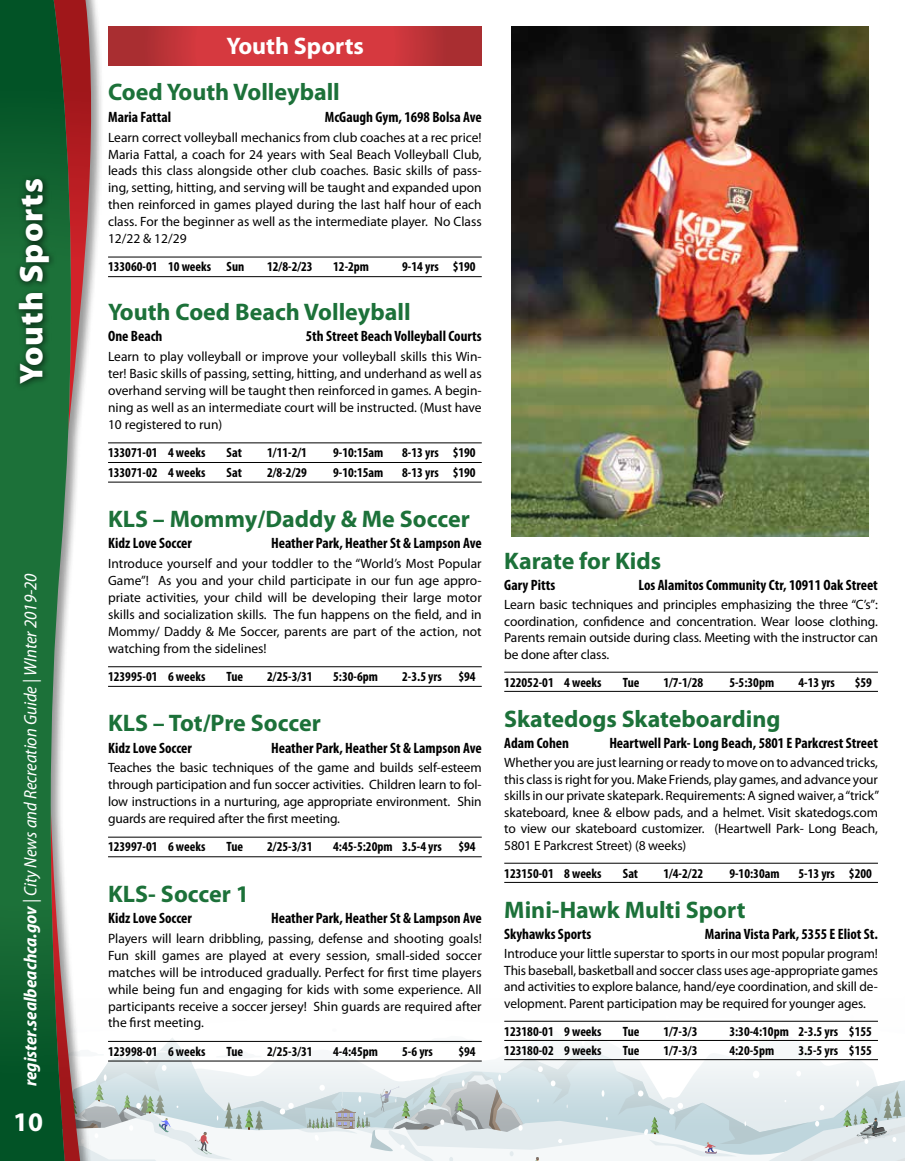
<style>
.page{position:relative;width:905px;height:1161px;background:#fff}
.page>*{position:absolute;margin:0;border:0;box-sizing:border-box;transform-origin:0 0}
.t1{font:900 33px "Myriad Pro";letter-spacing:.03em;color:#fff}
.t2{font:700 27px "Myriad Pro";color:#fff}
.t3{font:700 24px "Myriad Pro";color:#1c7139}
.t4{font:700 24px "Myriad Pro";color:#fff}
.t5{font:italic semi-condensed 18px "Myriad Pro";color:#fff}
.t6{font:700 condensed 15px "Myriad Pro";color:#000}
.t7{font:13.5px/17px "Myriad Pro";letter-spacing:-.01em;color:#000;text-align:justify}
.t8{font:700 condensed 13.5px "Myriad Pro";color:#000}
.s1{font-weight:700}
</style>
<div class="page">
<svg style="left:105px;top:1140px;width:799px;height:21px"></svg>
<svg style="left:105px;top:1020px;width:799px;height:120px"></svg>
<svg style="left:74px;top:0;width:28px;height:1161px"></svg>
<svg style="left:0;top:0;width:74px;height:1161px;background:#397147"></svg>
<img style="left:512px;top:27px;width:356px;height:509px">
<div style="left:13px;top:174px;width:44px;height:217px;background:#000;opacity:.75"></div>
<hr style="left:108px;top:257px;width:374px;height:1px;background:#000">
<hr style="left:108px;top:276px;width:374px;height:1px;background:#000">
<hr style="left:108px;top:443px;width:374px;height:1px;background:#000">
<hr style="left:108px;top:462px;width:374px;height:1px;background:#000">
<hr style="left:108px;top:482px;width:374px;height:1px;background:#000">
<hr style="left:108px;top:666px;width:374px;height:1px;background:#000">
<hr style="left:108px;top:686px;width:374px;height:1px;background:#000">
<hr style="left:108px;top:837px;width:374px;height:1px;background:#000">
<hr style="left:108px;top:856px;width:374px;height:1px;background:#000">
<hr style="left:108px;top:1041px;width:374px;height:1px;background:#000">
<hr style="left:108px;top:1061px;width:374px;height:1px;background:#000">
<svg style="left:108px;top:27px;width:374px;height:39px;background:#c6353a"></svg>
<hr style="left:504px;top:672px;width:374px;height:1px;background:#000">
<hr style="left:504px;top:691px;width:374px;height:1px;background:#000">
<hr style="left:504px;top:863px;width:374px;height:1px;background:#000">
<hr style="left:504px;top:882px;width:374px;height:1px;background:#000">
<hr style="left:504px;top:1021px;width:374px;height:1px;background:#000">
<hr style="left:504px;top:1040px;width:374px;height:1px;background:#000">
<hr style="left:504px;top:1059px;width:374px;height:1px;background:#000">
<h1 class="t1" style="left:13px;top:384px;width:207px;rotate:-90deg">Youth Sports</h1>
<h3 class="t5" style="left:21px;top:1086px;width:515px;rotate:-90deg"><span class="s1">register.sealbeachca.gov</span> | City News and Recreation Guide | WInter 2019-20</h3>
<h2 class="t2" style="left:13px;top:1105px;width:31px">10</h2>
<h3 class="t4" style="left:226px;top:30px;width:139px">Youth Sports</h3>
<h3 class="t3" style="left:108px;top:77px;width:233px">Coed Youth Volleyball</h3>
<p class="t6" style="left:108px;top:107px;width:65px">Maria Fattal</p>
<p class="t6" style="left:325px;top:107px;width:158px">McGaugh Gym, 1698 Bolsa Ave</p>
<p class="t7" style="left:108px;top:128px;width:375px">Learn correct volleyball mechanics from club coaches at a rec price!<br>Maria Fattal, a coach for 24 years with Seal Beach Volleyball Club, leads this class alongside other club coaches. Basic skills of pass&shy;ing, setting, hitting, and serving will be taught and expanded upon then reinforced in games played during the last half hour of each class. For the beginner as well as the intermediate player. No Class 12/22 &amp; 12/29</p>
<p class="t8" style="left:108px;top:258px;width:138px">133060-01 10 weeks Sun</p>
<p class="t8" style="left:267px;top:258px;width:47px">12/8-2/23</p>
<p class="t8" style="left:333px;top:258px;width:37px">12-2pm</p>
<p class="t8" style="left:402px;top:258px;width:75px">9-14 yrs $190</p>
<h3 class="t3" style="left:108px;top:296px;width:304px">Youth Coed Beach Volleyball</h3>
<p class="t6" style="left:108px;top:327px;width:56px">One Beach</p>
<p class="t6" style="left:306px;top:327px;width:177px">5th Street Beach Volleyball Courts</p>
<p class="t7" style="left:108px;top:348px;width:375px">Learn to play volleyball or improve your volleyball skills this Win&shy;ter! Basic skills of passing, setting, hitting, and underhand as well as overhand serving will be taught then reinforced in games. A begin&shy;ning as well as an intermediate court will be instructed. (Must have 10 registered to run)</p>
<p class="t8" style="left:108px;top:444px;width:99px">133071-01 4 weeks</p>
<p class="t8" style="left:226px;top:444px;width:17px">Sat</p>
<p class="t8" style="left:267px;top:444px;width:41px">1/11-2/1</p>
<p class="t8" style="left:333px;top:444px;width:52px">9-10:15am</p>
<p class="t8" style="left:402px;top:444px;width:75px">8-13 yrs $190</p>
<p class="t8" style="left:108px;top:464px;width:99px">133071-02 4 weeks</p>
<p class="t8" style="left:226px;top:464px;width:17px">Sat</p>
<p class="t8" style="left:267px;top:464px;width:41px">2/8-2/29</p>
<p class="t8" style="left:333px;top:464px;width:52px">9-10:15am</p>
<p class="t8" style="left:402px;top:464px;width:75px">8-13 yrs $190</p>
<h3 class="t3" style="left:108px;top:503px;width:363px">KLS – Mommy/Daddy &amp; Me Soccer</h3>
<p class="t6" style="left:108px;top:534px;width:85px">Kidz Love Soccer</p>
<p class="t6" style="left:271px;top:534px;width:212px">Heather Park, Heather St &amp; Lampson Ave</p>
<p class="t7" style="left:108px;top:555px;width:375px">Introduce yourself and your toddler to the “World’s Most Popular Game”! As you and your child participate in our fun age appro&shy;priate activities, your child will be developing their large motor skills and socialization skills. The fun happens on the field, and in Mommy/ Daddy &amp; Me Soccer, parents are part of the action, not watching from the sidelines!</p>
<p class="t8" style="left:108px;top:668px;width:99px">123995-01 6 weeks</p>
<p class="t8" style="left:226px;top:668px;width:18px">Tue</p>
<p class="t8" style="left:267px;top:668px;width:47px">2/25-3/31</p>
<p class="t8" style="left:333px;top:668px;width:46px">5:30-6pm</p>
<p class="t8" style="left:402px;top:668px;width:75px">2-3.5 yrs $94</p>
<h3 class="t3" style="left:108px;top:707px;width:214px">KLS – Tot/Pre Soccer</h3>
<p class="t6" style="left:108px;top:738px;width:85px">Kidz Love Soccer</p>
<p class="t6" style="left:271px;top:738px;width:212px">Heather Park, Heather St &amp; Lampson Ave</p>
<p class="t7" style="left:108px;top:759px;width:375px">Teaches the basic techniques of the game and builds self-esteem through participation and fun soccer activities. Children learn to fol&shy;low instructions in a nurturing, age appropriate environment. Shin guards are required after the first meeting.</p>
<p class="t8" style="left:108px;top:839px;width:99px">123997-01 6 weeks</p>
<p class="t8" style="left:226px;top:839px;width:18px">Tue</p>
<p class="t8" style="left:267px;top:839px;width:47px">2/25-3/31</p>
<p class="t8" style="left:333px;top:839px;width:144px">4:45-5:20pm 3.5-4 yrs $94</p>
<h3 class="t3" style="left:108px;top:878px;width:142px">KLS- Soccer 1</h3>
<p class="t6" style="left:108px;top:909px;width:85px">Kidz Love Soccer</p>
<p class="t6" style="left:271px;top:909px;width:212px">Heather Park, Heather St &amp; Lampson Ave</p>
<p class="t7" style="left:108px;top:930px;width:375px">Players will learn dribbling, passing, defense and shooting goals!<br>Fun skill games are played at every session, small-sided soccer matches will be introduced gradually. Perfect for first time players while being fun and engaging for kids with some experience. All participants receive a soccer jersey! Shin guards are required after the first meeting.</p>
<p class="t8" style="left:108px;top:1043px;width:99px">123998-01 6 weeks</p>
<p class="t8" style="left:226px;top:1043px;width:18px">Tue</p>
<p class="t8" style="left:267px;top:1043px;width:47px">2/25-3/31</p>
<p class="t8" style="left:333px;top:1043px;width:46px">4-4:45pm</p>
<p class="t8" style="left:402px;top:1043px;width:32px">5-6 yrs</p>
<p class="t8" style="left:458px;top:1043px;width:19px">$94</p>
<h3 class="t3" style="left:504px;top:545px;width:158px">Karate for Kids</h3>
<p class="t6" style="left:504px;top:575px;width:52px">Gary Pitts</p>
<p class="t6" style="left:638px;top:575px;width:241px">Los Alamitos Community Ctr, 10911 Oak Street</p>
<p class="t7" style="left:504px;top:596px;width:375px;line-height:16.5px">Learn basic techniques and principles emphasizing the three “C’s”: coordination, confidence and concentration. Wear loose clothing.<br>Parents remain outside during class. Meeting with the instructor can be done after class.</p>
<p class="t8" style="left:504px;top:674px;width:99px">122052-01 4 weeks</p>
<p class="t8" style="left:622px;top:674px;width:18px">Tue</p>
<p class="t8" style="left:663px;top:674px;width:41px">1/7-1/28</p>
<p class="t8" style="left:729px;top:674px;width:46px">5-5:30pm</p>
<p class="t8" style="left:798px;top:674px;width:38px">4-13 yrs</p>
<p class="t8" style="left:854px;top:674px;width:19px">$59</p>
<h3 class="t3" style="left:504px;top:703px;width:278px">Skatedogs Skateboarding</h3>
<p class="t6" style="left:504px;top:733px;width:66px">Adam Cohen</p>
<p class="t6" style="left:609px;top:733px;width:270px">Heartwell Park- Long Beach, 5801 E Parkcrest Street</p>
<p class="t7" style="left:504px;top:754px;width:376px;line-height:16.5px">Whether you are just learning or ready to move on to advanced tricks, this class is right for you. Make Friends, play games, and advance your skills in our private skatepark. Requirements: A signed waiver, a “trick” skateboard, knee &amp; elbow pads, and a helmet. Visit skatedogs.com to view our skateboard customizer. (Heartwell Park- Long Beach, 5801 E Parkcrest Street) (8 weeks)</p>
<p class="t8" style="left:504px;top:865px;width:99px">123150-01 8 weeks</p>
<p class="t8" style="left:622px;top:865px;width:17px">Sat</p>
<p class="t8" style="left:663px;top:865px;width:41px">1/4-2/22</p>
<p class="t8" style="left:729px;top:865px;width:52px">9-10:30am</p>
<p class="t8" style="left:798px;top:865px;width:75px">5-13 yrs $200</p>
<h3 class="t3" style="left:504px;top:894px;width:243px">Mini-Hawk Multi Sport</h3>
<p class="t6" style="left:504px;top:924px;width:89px">Skyhawks Sports</p>
<p class="t6" style="left:704px;top:924px;width:175px">Marina Vista Park, 5355 E Eliot St.</p>
<p class="t7" style="left:504px;top:945px;width:375px;line-height:16.5px">Introduce your little superstar to sports in our most popular program!<br>This baseball, basketball and soccer class uses age-appropriate games and activities to explore balance, hand/eye coordination, and skill de&shy;velopment. Parent participation may be required for younger ages.</p>
<p class="t8" style="left:504px;top:1023px;width:99px">123180-01 9 weeks</p>
<p class="t8" style="left:622px;top:1023px;width:18px">Tue</p>
<p class="t8" style="left:663px;top:1023px;width:36px">1/7-3/3</p>
<p class="t8" style="left:729px;top:1023px;width:144px">3:30-4:10pm 2-3.5 yrs $155</p>
<p class="t8" style="left:504px;top:1042px;width:99px">123180-02 9 weeks</p>
<p class="t8" style="left:622px;top:1042px;width:18px">Tue</p>
<p class="t8" style="left:663px;top:1042px;width:36px">1/7-3/3</p>
<p class="t8" style="left:729px;top:1042px;width:46px">4:20-5pm</p>
<p class="t8" style="left:798px;top:1042px;width:75px">3.5-5 yrs $155</p>
</div>
